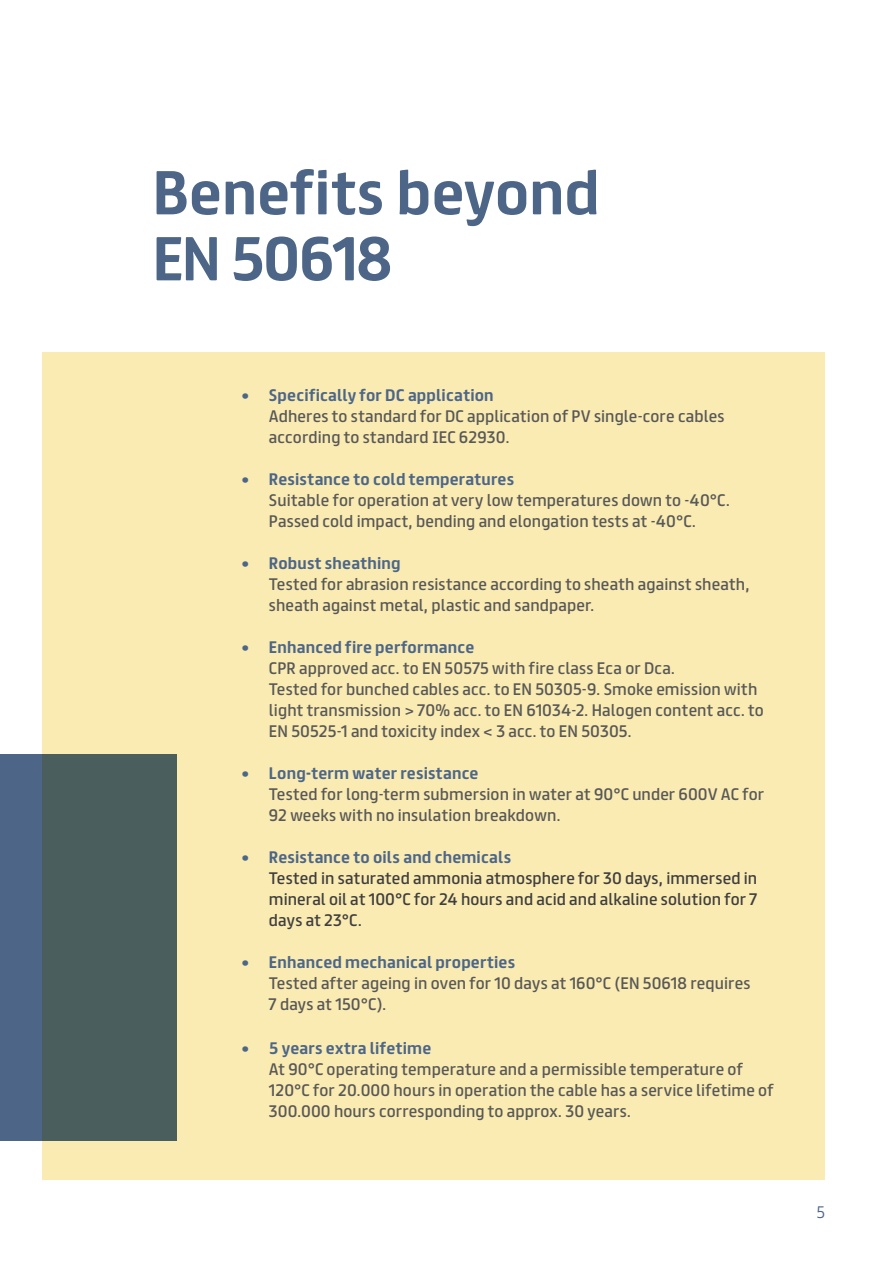
<style>
.page{position:relative;width:893px;height:1263px;background:#fff}
.page>*{position:absolute;margin:0;border:0;box-sizing:border-box;transform-origin:0 0}
.t1{font:700 55.5px/66px "FS Truman";color:#4d6688}
.t2{font:15px/21px "FS Truman";letter-spacing:.01em;color:#585857}
.t3{font:700 15px "FS Truman";letter-spacing:.01em;color:#4d6688}
.t4{font:15px/21px "FS Truman";letter-spacing:.005em;color:#3f3e3e;text-align:justify}
.t5{font:300 15px "FS Truman";color:#4d6688}
</style>
<div class="page">
<div style="left:43px;top:352px;width:782px;height:828px;background:#faebb2"></div>
<svg style="left:0;top:754px;width:177px;height:387px;background:#4b5f67"></svg>
<h1 class="t1" style="left:153px;top:155px;width:448px">Benefits beyond<br>EN 50618</h1>
<p class="t3" style="left:242px;top:382px;width:253px">• Specifically for DC application</p>
<p class="t2" style="left:269px;top:404px;width:457px">Adheres to standard for DC application of PV single-core cables according to standard IEC 62930.</p>
<p class="t3" style="left:242px;top:466px;width:274px">• Resistance to cold temperatures</p>
<p class="t2" style="left:269px;top:488px;width:462px">Suitable for operation at very low temperatures down to -40°C.<br>Passed cold impact, bending and elongation tests at -40°C.</p>
<p class="t3" style="left:242px;top:550px;width:160px">• Robust sheathing</p>
<p class="t2" style="left:269px;top:572px;width:482px">Tested for abrasion resistance according to sheath against sheath, sheath against metal, plastic and sandpaper.</p>
<p class="t3" style="left:242px;top:634px;width:234px">• Enhanced fire performance</p>
<p class="t2" style="left:269px;top:656px;width:496px">CPR approved acc. to EN 50575 with fire class Eca or Dca.<br>Tested for bunched cables acc. to EN 50305-9. Smoke emission with light transmission &gt; 70% acc. to EN 61034-2. Halogen content acc. to EN 50525-1 and toxicity index &lt; 3 acc. to EN 50305.</p>
<p class="t3" style="left:242px;top:760px;width:238px">• Long-term water resistance</p>
<p class="t2" style="left:269px;top:782px;width:497px">Tested for long-term submersion in water at 90°C under 600V AC for<br>92 weeks with no insulation breakdown.</p>
<p class="t3" style="left:242px;top:844px;width:271px">• Resistance to oils and chemicals</p>
<p class="t4" style="left:269px;top:866px;width:490px">Tested in saturated ammonia atmosphere for 30 days, immersed in mineral oil at 100°C for 24 hours and acid and alkaline solution for 7 days at 23°C.</p>
<p class="t3" style="left:242px;top:949px;width:275px">• Enhanced mechanical properties</p>
<p class="t2" style="left:269px;top:971px;width:483px">Tested after ageing in oven for 10 days at 160°C (EN 50618 requires<br>7 days at 150°C).</p>
<p class="t3" style="left:242px;top:1035px;width:191px">• 5 years extra lifetime</p>
<p class="t2" style="left:269px;top:1057px;width:506px">At 90°C operating temperature and a permissible temperature of<br>120°C for 20.000 hours in operation the cable has a service lifetime of<br>300.000 hours corresponding to approx. 30 years.</p>
<p class="t5" style="left:816px;top:1199px;width:10px">5</p>
</div>
